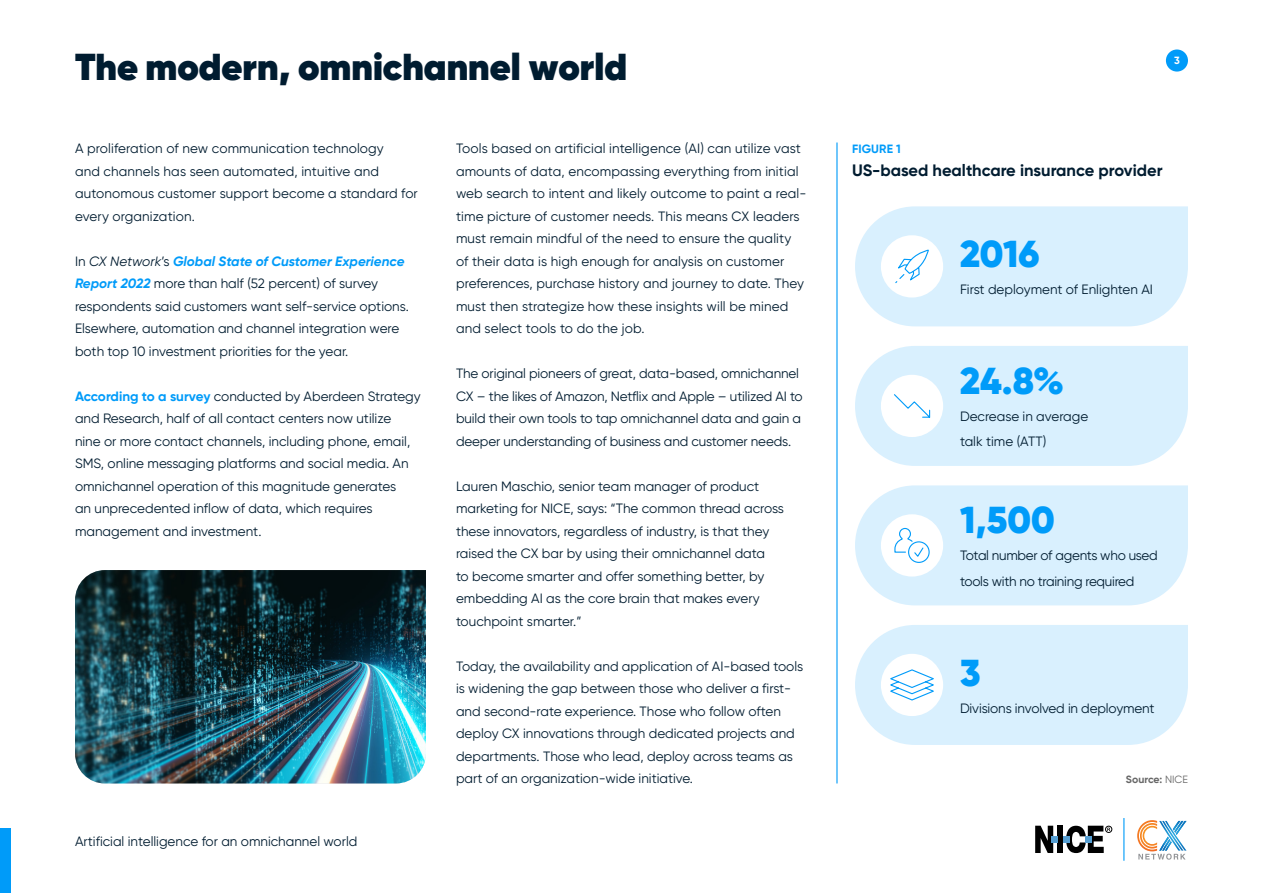
<style>
.page{position:relative;width:1263px;height:893px;background:#fff}
.page>*{position:absolute;margin:0;border:0;box-sizing:border-box;transform-origin:0 0}
.t1{font:800 37.5px "Gilroy";color:#001c30}
.t2{font:900 37.5px "Gilroy";color:#009bf9}
.t3{font:700 16.5px "Gilroy";color:#001c30}
.t4{font:13.5px/22.5px "Gilroy";color:#001c30}
.t5{font:13.5px/25.5px "Gilroy";letter-spacing:-.02em;color:#001c30}
.t6{font:700 12px "Gilroy";letter-spacing:.01em;color:#009bf9}
.t7{font:700 10.5px "Gilroy";color:#666}
.t8{font:700 10.5px "Gilroy";color:#fff}
.s1{font-style:italic}
.s2{font-weight:700;font-style:italic;color:#009bf9}
.s3{font-weight:700;color:#009bf9}
.s4{font-weight:400}
</style>
<div class="page">
<div style="left:1057px;top:826px;width:6px;height:27px;background:#000"></div>
<svg style="left:1035px;top:826px;width:22px;height:27px"></svg>
<svg style="left:1063px;top:826px;width:47px;height:27px"></svg>
<div style="left:1105px;top:826px;width:7px;height:7px;border:1px solid #000;border-radius:50%"></div>
<div style="left:1166px;top:50px;width:22px;height:22px;background:#009bf9;border-radius:50%"></div>
<div style="left:0;top:828px;width:10px;height:65px;background:#009bf9"></div>
<svg style="left:1137px;top:820px;width:49px;height:40px"></svg>
<hr style="left:1123px;top:818px;width:1px;height:43px;background:#009bf9">
<hr style="left:836px;top:143px;width:1px;height:640px;background:#009bf9">
<img style="left:75px;top:570px;width:351px;height:213px">
<svg style="left:855px;top:206px;width:333px;height:120px;background:#ddf1fe"></svg>
<svg style="left:855px;top:346px;width:333px;height:120px;background:#ddf1fe"></svg>
<svg style="left:855px;top:485px;width:333px;height:120px;background:#dcf1fe"></svg>
<svg style="left:855px;top:625px;width:333px;height:120px;background:#dcf1fe"></svg>
<p class="t1" style="left:75px;top:42px;width:554px">The modern, omnichannel world</p>
<p class="t4" style="left:75px;top:137px;width:344px">A proliferation of new communication technology<br>and channels has seen automated, intuitive and autonomous customer support become a standard for every organization.</p>
<p class="t4" style="left:75px;top:250px;width:335px">In <span class="s1">CX Network</span>’s <span class="s2">Global State of Customer Experience Report 2022</span> more than half (52 percent) of survey respondents said customers want self-service options.<br>Elsewhere, automation and channel integration were both top 10 investment priorities for the year.</p>
<p class="t4" style="left:75px;top:385px;width:347px"><span class="s3">According to a survey</span> conducted by Aberdeen Strategy and Research, half of all contact centers now utilize<br>nine or more contact channels, including phone, email, SMS, online messaging platforms and social media. An omnichannel operation of this magnitude generates<br>an unprecedented inflow of data, which requires management and investment.</p>
<p class="t4" style="left:75px;top:830px;width:284px">Artificial intelligence for an omnichannel world</p>
<p class="t4" style="left:456px;top:137px;width:352px">Tools based on artificial intelligence (AI) can utilize vast amounts of data, encompassing everything from initial web search to intent and likely outcome to paint a real&shy;time picture of customer needs. This means CX leaders must remain mindful of the need to ensure the quality of their data is high enough for analysis on customer preferences, purchase history and journey to date. They must then strategize how these insights will be mined and select tools to do the job.</p>
<p class="t4" style="left:456px;top:362px;width:348px">The original pioneers of great, data-based, omnichannel CX – the likes of Amazon, Netflix and Apple – utilized AI to build their own tools to tap omnichannel data and gain a deeper understanding of business and customer needs.</p>
<p class="t4" style="left:456px;top:475px;width:329px">Lauren Maschio, senior team manager of product marketing for NICE, says: “The common thread across these innovators, regardless of industry, is that they raised the CX bar by using their omnichannel data<br>to become smarter and offer something better, by embedding AI as the core brain that makes every touchpoint smarter.”</p>
<p class="t4" style="left:456px;top:655px;width:349px">Today, the availability and application of AI-based tools is widening the gap between those who deliver a first&shy;and second-rate experience. Those who follow often deploy CX innovations through dedicated projects and departments. Those who lead, deploy across teams as part of an organization-wide initiative.</p>
<p class="t8" style="left:1174px;top:54px;width:7px">3</p>
<p class="t6" style="left:852px;top:142px;width:50px">FIGURE 1</p>
<p class="t3" style="left:852px;top:160px;width:312px">US-based healthcare insurance provider</p>
<p class="t2" style="left:960px;top:230px;width:81px">2016</p>
<p class="t4" style="left:960px;top:278px;width:194px">First deployment of Enlighten AI</p>
<p class="t2" style="left:960px;top:357px;width:106px">24.8%</p>
<p class="t4" style="left:960px;top:405px;width:130px">Decrease in average</p>
<p class="t4" style="left:960px;top:430px;width:88px">talk time (ATT)</p>
<p class="t2" style="left:960px;top:496px;width:96px">1,500</p>
<p class="t5" style="left:960px;top:543px;width:199px">Total number of agents who used tools with no training required</p>
<p class="t2" style="left:960px;top:649px;width:22px">3</p>
<p class="t4" style="left:960px;top:697px;width:196px">Divisions involved in deployment</p>
<p class="t7" style="left:1126px;top:773px;width:64px">Source: <span class="s4">NICE</span></p>
</div>
